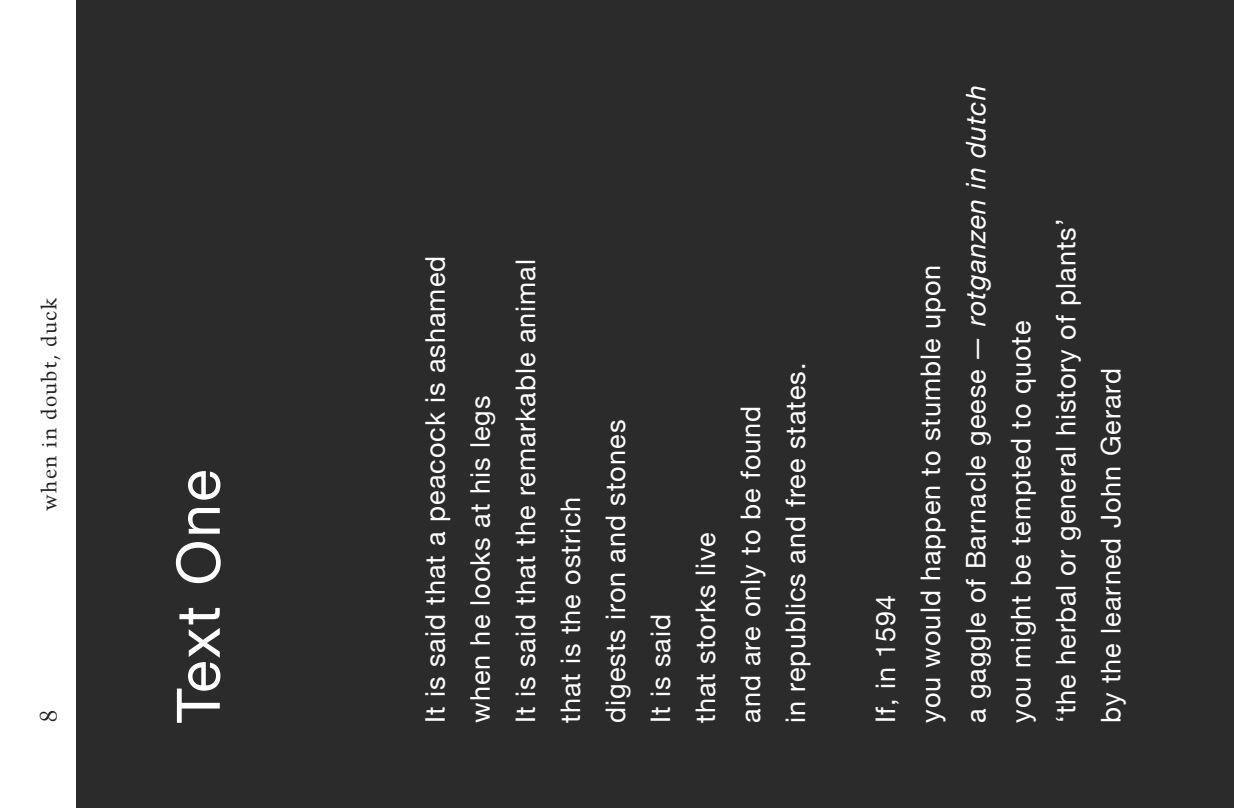
<style>
.page{position:relative;width:1234px;height:808px;background:#fff}
.page>*{position:absolute;margin:0;border:0;box-sizing:border-box;transform-origin:0 0}
.Texts_general{font:60px "Helvetica Neue";letter-spacing:.04em;color:#fff}
.Texts_general-2{font:27px/45px "Helvetica Neue";letter-spacing:.04em;color:#fff}
.t1{font:25.5px "Trump Mediaeval SC";color:#231f20}
.t2{font:20.4px "Trump Mediaeval";letter-spacing:.055em;color:#231f20}
.s1{font-style:italic}
</style>
<div class="page">
<div style="left:77px;top:0;width:1157px;height:808px;background:#2b2b2b"></div>
<p class="t2" style="left:37px;top:511px;width:215px;rotate:-90deg">when in doubt, duck</p>
<p class="t1" style="left:33px;top:723px;width:16px;rotate:-90deg">8</p>
<p class="Texts_general" style="left:155px;top:723px;width:255px;rotate:-90deg">Text One</p>
<p class="Texts_general-2" style="left:414px;top:723px;width:468px;rotate:-90deg">It is said that a peacock is ashamed when he looks at his legs</p>
<p class="Texts_general-2" style="left:504px;top:723px;width:465px;rotate:-90deg">It is said that the remarkable animal that is the ostrich<br>digests iron and stones</p>
<p class="Texts_general-2" style="left:639px;top:723px;width:362px;rotate:-90deg">It is said<br>that storks live<br>and are only to be found<br>in republics and free states.</p>
<p class="Texts_general-2" style="left:864px;top:723px;width:639px;rotate:-90deg">If, in 1594<br>you would happen to stumble upon<br>a gaggle of Barnacle geese <span class="s1">— rotganzen in dutch </span>you might be tempted to quote<br>‘the herbal or general history of plants’<br>by the learned John Gerard</p>
</div>
